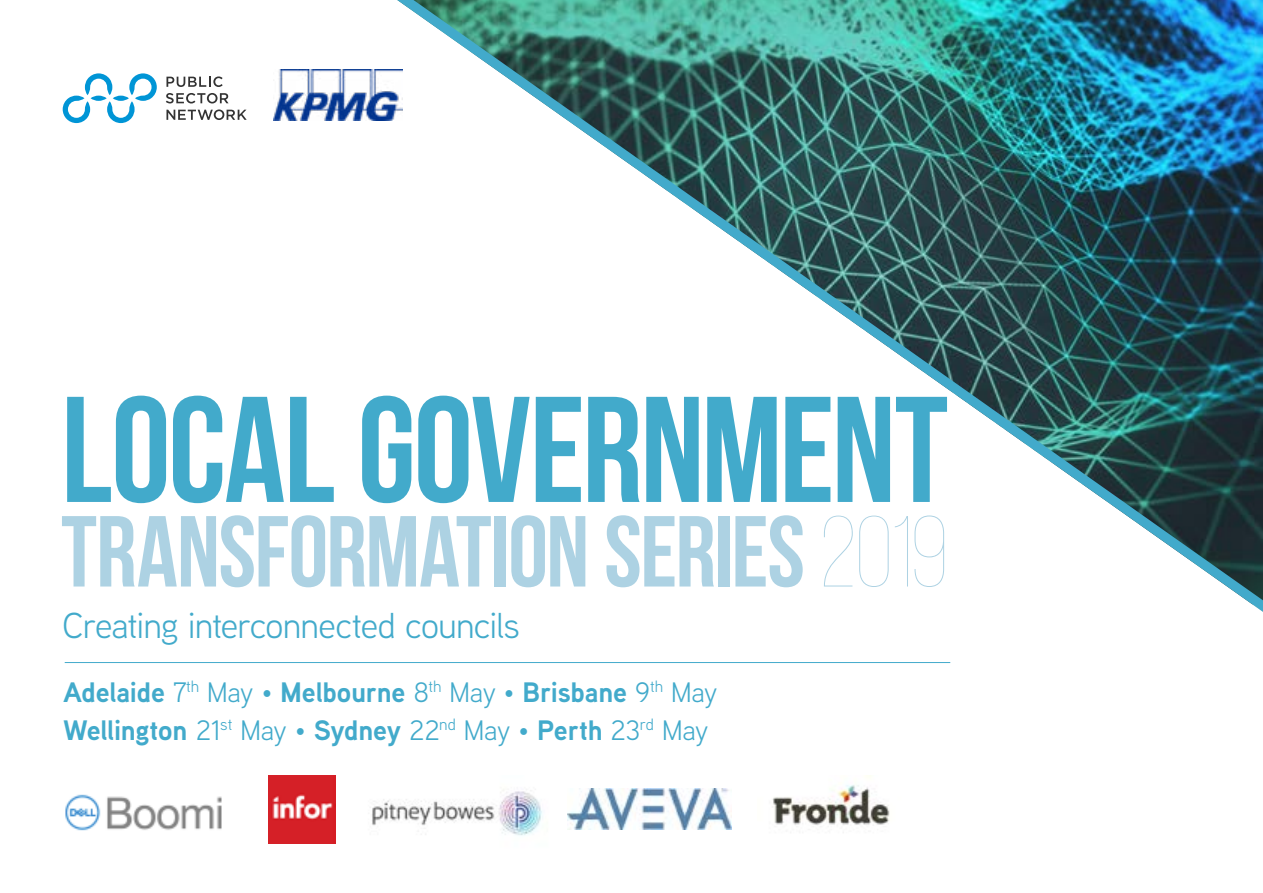
<style>
.page{position:relative;width:1263px;height:893px;background:#fff}
.page>*{position:absolute;margin:0;border:0;box-sizing:border-box;transform-origin:0 0}
.t1{font:700 150.15px "Bebas Neue";letter-spacing:-.015em;color:#42aacb}
.t2{font:700 100.65px "Bebas Neue";letter-spacing:-.015em;color:#add2e3}
.t3{font:36px "Aaux Next";letter-spacing:-.03em;color:#42aacb}
.t4{font:700 28.05px/38.1px "Aaux Next";letter-spacing:-.01em;color:#42aacb}
.s1{font-weight:100}
.s2{font-weight:400}
</style>
<div class="page">
<svg style="left:63px;top:73px;width:94px;height:50px"></svg>
<svg style="left:166px;top:76px;width:57px;height:11px"></svg>
<svg style="left:166px;top:93px;width:63px;height:10px"></svg>
<svg style="left:166px;top:109px;width:81px;height:11px"></svg>
<img style="left:274px;top:69px;width:123px;height:52px">
<img style="left:397px;top:0;width:866px;height:612px">
<hr style="left:65px;top:662px;width:885px;height:1px;background:#42aacb">
<img style="left:65px;top:794px;width:157px;height:37px">
<img style="left:268px;top:775px;width:68px;height:68px">
<img style="left:372px;top:789px;width:171px;height:47px">
<img style="left:567px;top:789px;width:164px;height:41px">
<img style="left:772px;top:775px;width:118px;height:50px">
<h1 class="t1" style="left:61px;top:368px;width:888px">LOCAL GOVERNMENT</h1>
<h2 class="t2" style="left:61px;top:496px;width:888px">TRANSFORMATION SERIES <span class="s1">2019</span></h2>
<p class="t3" style="left:63px;top:601px;width:459px">Creating interconnected councils</p>
<p class="t4" style="left:63px;top:672px;width:655px">Adelaide <span class="s2">7</span><sup>th</sup> <span class="s2">May</span> • Melbourne <span class="s2">8</span><sup>th</sup> <span class="s2">May</span> • Brisbane <span class="s2">9</span><sup>th</sup> <span class="s2">May<br></span>Wellington <span class="s2">21</span><sup>st</sup> <span class="s2">May</span> • Sydney <span class="s2">22</span><sup>nd</sup> <span class="s2">May</span> • Perth <span class="s2">23</span><sup>rd</sup> <span class="s2">May</span></p>
</div>
